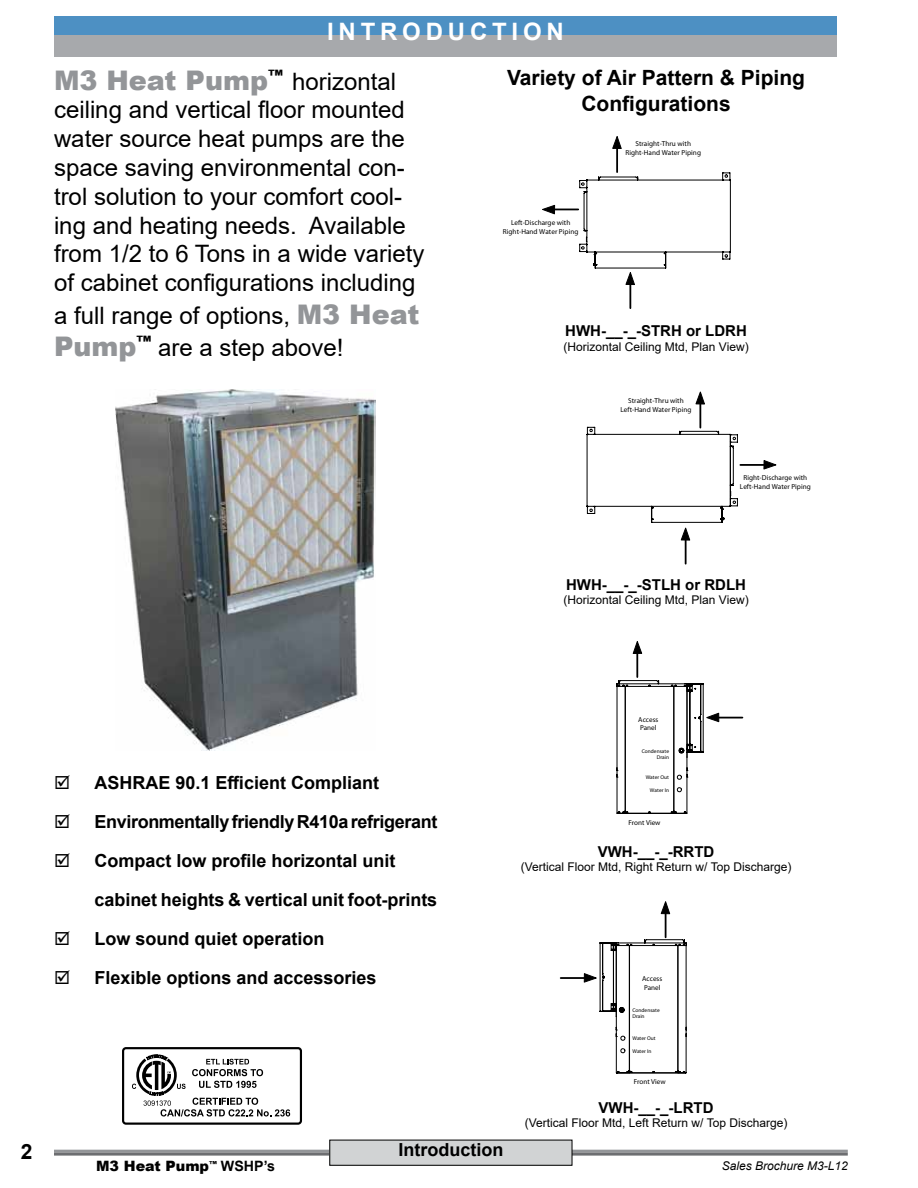
<style>
.page{position:relative;width:918px;height:1188px;background:#fff}
.page>*{position:absolute;margin:0;border:0;box-sizing:border-box;transform-origin:0 0}
.t1{font:900 27px "Arial";color:#939598}
.t2{font:24px/28.8px "Arial";color:#000}
.t3{font:700 24px "Arial";letter-spacing:.2em;color:#fff}
.t4{font:700 21px/25.2px "Arial";color:#000;text-align:center}
.t5{font:700 18px/39px "Arial";color:#000}
.t6{font:700 18px "Arial";letter-spacing:-.02em;color:#000}
.t7{font:700 15px "Arial";color:#000}
.t8{font:900 14.25px "Arial";color:#000}
.t9{font:12px "Arial";color:#000}
.t10{font:italic 12px "Arial";color:#000}
.t11{font:700 7.2px/8.7px "Helvetica";letter-spacing:.005em;color:#000;text-align:center}
.t12{font:7.2px/8.6px "Helvetica";color:#000}
.t13{font:5.4px/6.4px "Helvetica";letter-spacing:.005em;color:#000}
.s1{font-weight:400;font-size:24px;color:#000}
.s2{font-weight:900;font-size:27px;color:#939598}
.s3{font-weight:700}
</style>
<div class="page">
<hr style="left:54px;top:1150px;width:794px;height:3px;background:#939598">
<hr style="left:54px;top:1153px;width:794px;height:3px;background:#6d6e71">
<div style="left:330px;top:1140px;width:242px;height:25px;background:#d1d3d4"></div>
<div style="left:329px;top:1140px;width:243px;height:26px;border:1px solid #000"></div>
<img style="left:116px;top:390px;width:260px;height:360px">
<svg style="left:612px;top:136px;width:10px;height:13px"></svg>
<hr style="left:616px;top:146px;width:2px;height:26px;background:#000">
<hr style="left:629px;top:282px;width:2px;height:26px;background:#000">
<svg style="left:542px;top:172px;width:189px;height:113px"></svg>
<svg style="left:695px;top:391px;width:10px;height:14px"></svg>
<hr style="left:699px;top:401px;width:2px;height:27px;background:#000">
<hr style="left:685px;top:537px;width:2px;height:27px;background:#000">
<svg style="left:587px;top:427px;width:151px;height:114px"></svg>
<svg style="left:763px;top:460px;width:14px;height:10px"></svg>
<hr style="left:740px;top:464px;width:27px;height:2px;background:#000">
<svg style="left:661px;top:902px;width:9px;height:12px"></svg>
<hr style="left:665px;top:911px;width:2px;height:26px;background:#000">
<svg style="left:584px;top:939px;width:103px;height:135px"></svg>
<hr style="left:561px;top:977px;width:26px;height:2px;background:#000">
<svg style="left:633px;top:641px;width:9px;height:13px"></svg>
<hr style="left:636px;top:651px;width:2px;height:26px;background:#000">
<svg style="left:616px;top:680px;width:126px;height:134px"></svg>
<div style="left:122px;top:1047px;width:180px;height:78px;border:2px solid #000;border-radius:3px"></div>
<svg style="left:132px;top:1055px;width:158px;height:62px"></svg>
<div style="left:54px;top:16px;width:783px;height:40px;background:#4d90c3"></div>
<div style="left:54px;top:35px;width:783px;height:21px;background:#a7a9ac"></div>
<p class="t3" style="left:327px;top:14px;width:238px">INTRODUCTION</p>
<p class="t1" style="left:54px;top:60px;width:344px">M3 Heat Pump<sup>™</sup> <span class="s1">horizontal</span></p>
<p class="t2" style="left:54px;top:95px;width:372px">ceiling and vertical floor mounted water source heat pumps are the space saving environmental con&shy;trol solution to your comfort cool&shy;ing and heating needs. Available from 1/2 to 6 Tons in a wide variety of cabinet configurations including</p>
<p class="t2" style="left:54px;top:299px;width:367px;line-height:32.4px">a full range of options, <span class="s2">M3 Heat<br>Pump</span><sup>™</sup> are a step above!</p>
<p class="t5" style="left:54px;top:764px;width:327px">☑ ASHRAE 90.1 Efficient Compliant</p>
<p class="t6" style="left:54px;top:809px;width:385px">☑ Environmentally friendly R410a refrigerant</p>
<p class="t5" style="left:94px;top:842px;width:344px;text-indent:-40px">☑ Compact low profile horizontal unit cabinet heights &amp; vertical unit foot-prints</p>
<p class="t5" style="left:54px;top:920px;width:272px">☑ Low sound quiet operation</p>
<p class="t5" style="left:54px;top:959px;width:324px">☑ Flexible options and accessories</p>
<p class="t4" style="left:507px;top:66px;width:299px">Variety of Air Pattern &amp; Piping<br>Configurations</p>
<p class="t11" style="left:625px;top:139px;width:77px">Straight-Thru with<br>Right-Hand Water Piping</p>
<p class="t11" style="left:503px;top:218px;width:77px">Left-Discharge with<br>Right-Hand Water Piping</p>
<p class="t7" style="left:565px;top:320px;width:183px">HWH-__-_-STRH or LDRH</p>
<p class="t9" style="left:564px;top:338px;width:187px">(Horizontal Ceiling Mtd, Plan View)</p>
<p class="t11" style="left:621px;top:396px;width:72px">Straight-Thru with<br>Left-Hand Water Piping</p>
<p class="t11" style="left:740px;top:473px;width:72px">Right-Discharge with<br>Left-Hand Water Piping</p>
<p class="t7" style="left:566px;top:574px;width:181px">HWH-__-_-STLH or RDLH</p>
<p class="t9" style="left:564px;top:592px;width:187px">(Horizontal Ceiling Mtd, Plan View)</p>
<p class="t12" style="left:638px;top:715px;width:22px">Access<br>Panel</p>
<p class="t13" style="left:642px;top:747px;width:29px;text-align:right">Condensate<br>Drain</p>
<p class="t13" style="left:646px;top:774px;width:25px">Water Out</p>
<p class="t13" style="left:650px;top:786px;width:21px">Water In</p>
<p class="t12" style="left:628px;top:818px;width:34px">Front View</p>
<p class="t7" style="left:598px;top:841px;width:118px">VWH-__-_-RRTD</p>
<p class="t9" style="left:521px;top:859px;width:272px">(Vertical Floor Mtd, Right Return w/ Top Discharge)</p>
<p class="t12" style="left:642px;top:974px;width:22px">Access<br>Panel</p>
<p class="t13" style="left:632px;top:1007px;width:29px">Condensate<br>Drain</p>
<p class="t13" style="left:632px;top:1035px;width:25px">Water Out</p>
<p class="t13" style="left:632px;top:1048px;width:21px">Water In</p>
<p class="t12" style="left:634px;top:1077px;width:34px">Front View</p>
<p class="t7" style="left:599px;top:1097px;width:116px">VWH-__-_-LRTD</p>
<p class="t9" style="left:525px;top:1114px;width:264px">(Vertical Floor Mtd, Left Return w/ Top Discharge)</p>
<p class="t4" style="left:21px;top:1140px;width:13px">2</p>
<p class="t5" style="left:398px;top:1130px;width:106px">Introduction</p>
<p class="t8" style="left:96px;top:1156px;width:180px">M3 Heat Pump<sup>™</sup> <span class="s3">WSHP’s</span></p>
<p class="t10" style="left:722px;top:1158px;width:128px">Sales Brochure M3-L12</p>
</div>
